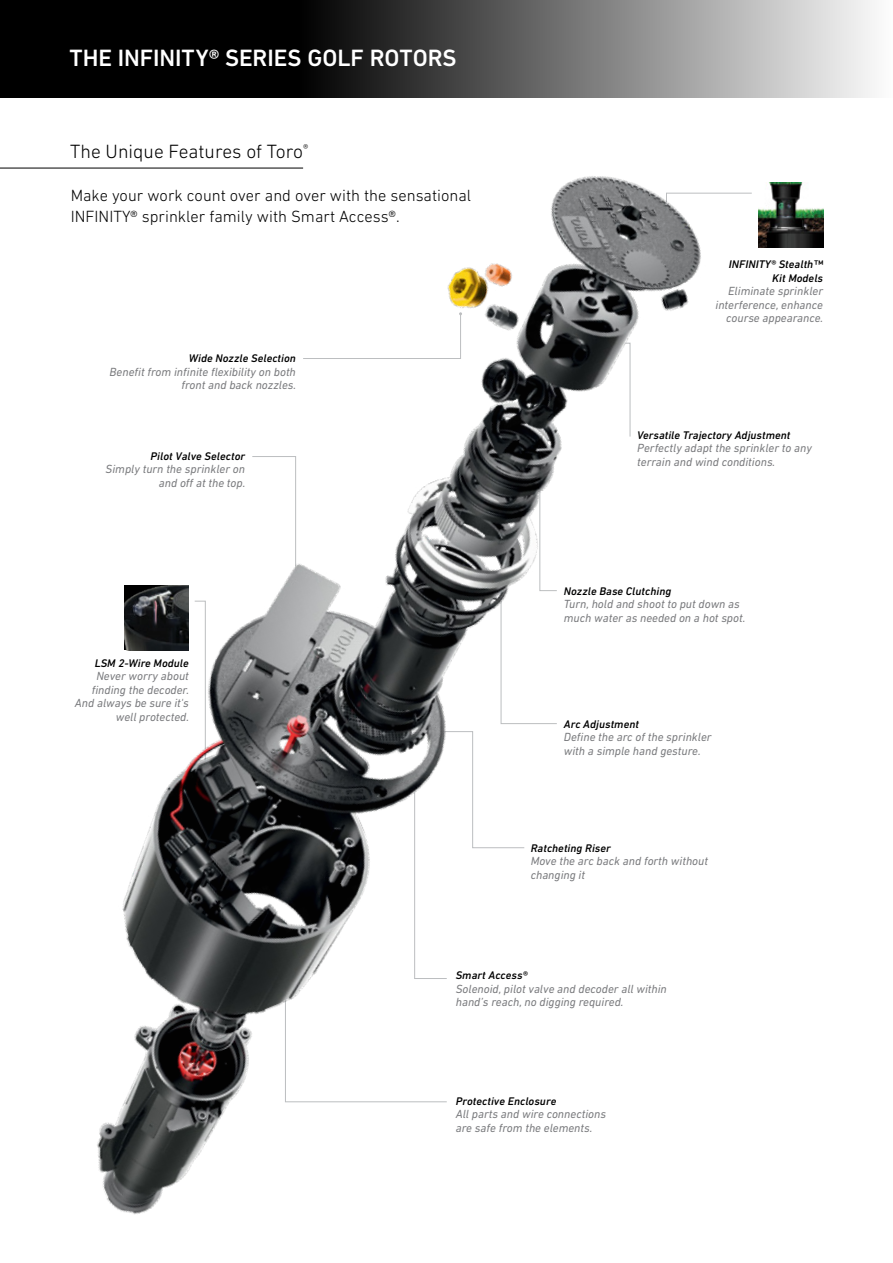
<style>
.page{position:relative;width:893px;height:1263px;background:#fff}
.page>*{position:absolute;margin:0;border:0;box-sizing:border-box;transform-origin:0 0}
.Product_Head_White_K{font:500 24px "DIN Next LT Pro";color:#fff}
.Features___Benefits{font:300 19.5px "DIN Next LT Pro";color:#000}
.t1{font:300 16.5px/21px "DIN Next LT Pro";color:#000}
.Captions_Flush_L{font:italic 12px/13.5px "DIN Next LT Pro";color:#797a7d}
.Captions_Flush_R{font:italic 12px/13.5px "DIN Next LT Pro";color:#797a7d;text-align:right}
.Model_Caption{font:italic 500 11.25px/13.5px "DIN Next LT Pro";letter-spacing:.005em;color:#000;text-align:right}
</style>
<div class="page">
<svg style="left:0;top:0;width:872px;height:98px;background:#525252"></svg>
<hr style="left:0;top:168px;width:303px;height:1px;background:#000">
<svg style="left:736px;top:192px;width:16px;height:2px"></svg>
<img style="left:31px;top:87px;width:705px;height:1128px">
<img style="left:758px;top:183px;width:65px;height:64px">
<img style="left:124px;top:585px;width:65px;height:65px">
<p class="Product_Head_White_K" style="left:69px;top:44px;width:389px">THE INFINITY® SERIES GOLF ROTORS</p>
<p class="Features___Benefits" style="left:70px;top:140px;width:239px">The Unique Features of Toro<sup>®</sup></p>
<p class="t1" style="left:71px;top:185px;width:402px">Make your work count over and over with the sensational<br>INFINITY® sprinkler family with Smart Access®.</p>
<p class="Model_Caption" style="left:189px;top:352px;width:108px">Wide Nozzle Selection</p>
<p class="Captions_Flush_R" style="left:110px;top:365px;width:188px">Benefit from infinite flexibility on both front and back nozzles.</p>
<p class="Model_Caption" style="left:151px;top:449px;width:96px">Pilot Valve Selector</p>
<p class="Captions_Flush_R" style="left:106px;top:462px;width:141px">Simply turn the sprinkler on and off at the top.</p>
<p class="Model_Caption" style="left:95px;top:656px;width:96px">LSM 2-Wire Module</p>
<p class="Captions_Flush_R" style="left:75px;top:669px;width:116px">Never worry about finding the decoder.<br>And always be sure it's well protected.</p>
<p class="Model_Caption" style="left:729px;top:257px;width:96px">INFINITY® Stealth™<br>Kit Models</p>
<p class="Captions_Flush_R" style="left:715px;top:284px;width:109px">Eliminate sprinkler interference, enhance course appearance.</p>
<p class="Model_Caption" style="left:637px;top:428px;width:155px">Versatile Trajectory Adjustment</p>
<p class="Captions_Flush_L" style="left:637px;top:441px;width:176px">Perfectly adapt the sprinkler to any terrain and wind conditions.</p>
<p class="Model_Caption" style="left:564px;top:584px;width:109px">Nozzle Base Clutching</p>
<p class="Captions_Flush_L" style="left:564px;top:597px;width:183px">Turn, hold and shoot to put down as much water as needed on a hot spot.</p>
<p class="Model_Caption" style="left:564px;top:717px;width:77px">Arc Adjustment</p>
<p class="Captions_Flush_L" style="left:564px;top:730px;width:149px">Define the arc of the sprinkler with a simple hand gesture.</p>
<p class="Model_Caption" style="left:531px;top:841px;width:82px">Ratcheting Riser</p>
<p class="Captions_Flush_L" style="left:531px;top:854px;width:179px">Move the arc back and forth without changing it</p>
<p class="Model_Caption" style="left:456px;top:969px;width:73px">Smart Access®</p>
<p class="Captions_Flush_L" style="left:456px;top:982px;width:213px">Solenoid, pilot valve and decoder all within hand’s reach, no digging required.</p>
<p class="Model_Caption" style="left:456px;top:1094px;width:102px">Protective Enclosure</p>
<p class="Captions_Flush_L" style="left:456px;top:1107px;width:152px">All parts and wire connections are safe from the elements.</p>
</div>
